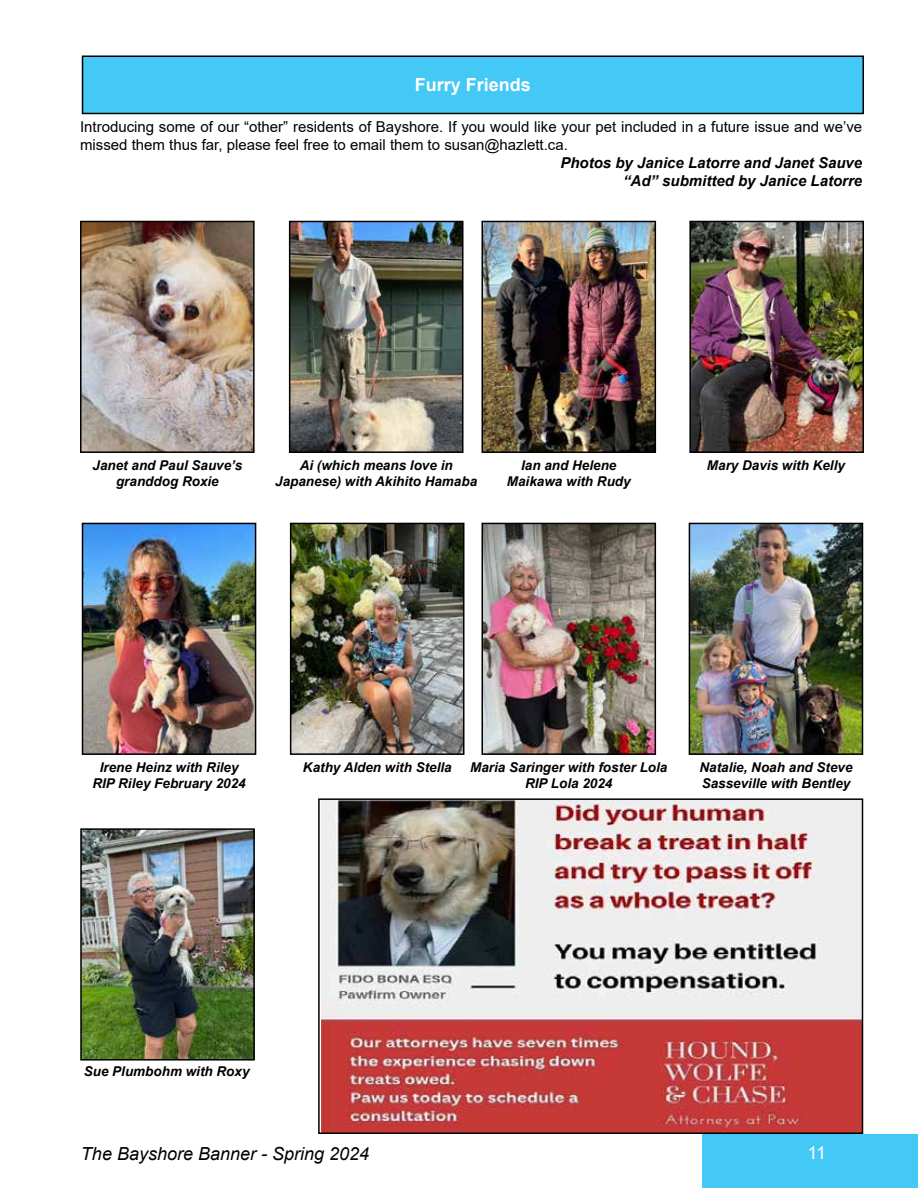
<style>
.page{position:relative;width:918px;height:1188px;background:#fff}
.page>*{position:absolute;margin:0;border:0;box-sizing:border-box;transform-origin:0 0}
.t1{font:italic 18px "Arial";color:#000}
.t2{font:700 18px "Arial";color:#fff}
.t3{font:18px "Arial";color:#fff}
.t4{font:15px/18px "Arial";color:#000}
.t5{font:italic 700 15px/18px "Arial";color:#000;text-align:right}
.t6{font:italic 700 13.5px/16.2px "Arial";color:#000;text-align:center}
</style>
<div class="page">
<div style="left:702px;top:1134px;width:216px;height:54px;background:#44c8f5"></div>
<div style="left:82px;top:56px;width:781px;height:57px;background:#44c8f5"></div>
<div style="left:82px;top:56px;width:782px;height:58px;border:2px solid #000"></div>
<img style="left:83px;top:224px;width:169px;height:226px">
<div style="left:80px;top:221px;width:175px;height:232px;border:2px solid #000"></div>
<img style="left:485px;top:224px;width:168px;height:226px">
<div style="left:482px;top:221px;width:174px;height:232px;border:2px solid #000"></div>
<img style="left:692px;top:224px;width:169px;height:226px">
<div style="left:689px;top:221px;width:175px;height:232px;border:2px solid #000"></div>
<img style="left:692px;top:526px;width:168px;height:226px">
<div style="left:689px;top:523px;width:174px;height:232px;border:2px solid #000"></div>
<img style="left:293px;top:526px;width:168px;height:226px">
<div style="left:290px;top:523px;width:174px;height:232px;border:2px solid #000"></div>
<img style="left:83px;top:831px;width:169px;height:227px">
<div style="left:80px;top:828px;width:175px;height:233px;border:2px solid #000"></div>
<img style="left:85px;top:526px;width:168px;height:226px">
<div style="left:82px;top:523px;width:174px;height:232px;border:2px solid #000"></div>
<img style="left:292px;top:224px;width:169px;height:226px">
<div style="left:289px;top:221px;width:175px;height:232px;border:2px solid #000"></div>
<img style="left:485px;top:526px;width:168px;height:226px">
<div style="left:482px;top:523px;width:174px;height:232px;border:2px solid #000"></div>
<img style="left:322px;top:801px;width:538px;height:330px">
<div style="left:318px;top:798px;width:545px;height:336px;border:2px solid #000"></div>
<h1 class="t2" style="left:415px;top:72px;width:118px">Furry Friends</h1>
<p class="t4" style="left:80px;top:118px;width:784px">Introducing some of our “other” residents of Bayshore. If you would like your pet included in a future issue and we’ve missed them thus far, please feel free to email them to susan@hazlett.ca.</p>
<p class="t5" style="left:560px;top:154px;width:303px">Photos by Janice Latorre and Janet Sauve “Ad” submitted by Janice Latorre</p>
<p class="t6" style="left:93px;top:457px;width:151px">Janet and Paul Sauve’s granddog Roxie</p>
<p class="t6" style="left:507px;top:457px;width:125px">Ian and Helene<br>Maikawa with Rudy</p>
<p class="t6" style="left:707px;top:457px;width:140px">Mary Davis with Kelly</p>
<p class="t6" style="left:275px;top:457px;width:204px">Ai (which means love in<br>Japanese) with Akihito Hamaba</p>
<p class="t6" style="left:92px;top:759px;width:155px">Irene Heinz with Riley<br>RIP Riley February 2024</p>
<p class="t6" style="left:303px;top:759px;width:150px">Kathy Alden with Stella</p>
<p class="t6" style="left:470px;top:759px;width:199px">Maria Saringer with foster Lola<br>RIP Lola 2024</p>
<p class="t6" style="left:700px;top:759px;width:155px;text-align:left">Natalie, Noah and Steve<br>Sasseville with Bentley</p>
<p class="t6" style="left:84px;top:1064px;width:167px">Sue Plumbohm with Roxy</p>
<h1 class="t1" style="left:81px;top:1142px;width:290px">The Bayshore Banner - Spring 2024</h1>
<h1 class="t3" style="left:807px;top:1140px;width:20px">11</h1>
</div>
